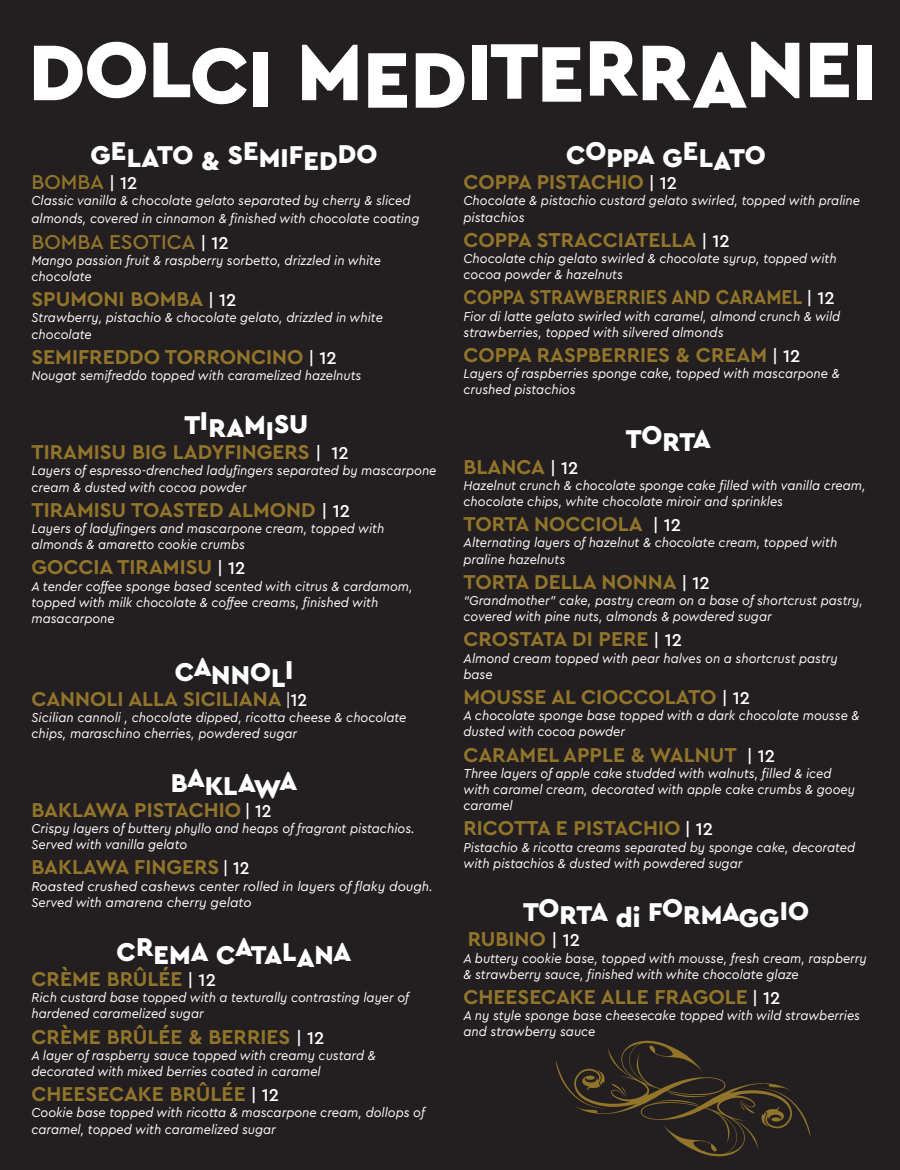
<style>
.page{position:relative;width:900px;height:1170px;background:#231f20}
.page>*{position:absolute;margin:0;border:0;box-sizing:border-box;transform-origin:0 0}
.t1{font:900 82.5px "Cera Pro";letter-spacing:-.005em;color:#fff}
.t2{font:900 27px "Cera Pro";letter-spacing:-.005em;color:#fff}
.t3{font:700 21px "Cera Pro";color:#92752b}
.t4{font:700 21px "Cera Pro";color:#92752b;scale:.9 1}
.t5{font:500 21px "Cera Pro";color:#92752b}
.t6{font:italic 13.5px/16.2px "Cera Pro";color:#fff;scale:.95 1}
.t7{font:italic 13.5px/16.2px "Cera Pro";color:#fff}
.s1{font-size:18px;color:#fff}
.s2{font-weight:500;font-size:18px;color:#fff}
.s3{font-weight:400;font-style:italic;font-size:18px;color:#fff}
</style>
<div class="page">
<svg style="left:555px;top:1040px;width:256px;height:117px;background:#2e2721"></svg>
<h1 class="t1" style="left:28px;top:18px;width:850px">DOLCI MEDITERRANEI</h1>
<h2 class="t2" style="left:90px;top:137px;width:289px">GELATO &amp; SEMIFEDDO</h2>
<h3 class="t5" style="left:32px;top:168px;width:107px">BOMBA <span class="s1">| 12</span></h3>
<p class="t6" style="left:32px;top:191px;width:410px;line-height:18px">Classic vanilla &amp; chocolate gelato separated by cherry &amp; sliced almonds, covered in cinnamon &amp; finished with chocolate coating</p>
<h3 class="t5" style="left:32px;top:228px;width:199px">BOMBA ESOTICA <span class="s1">| 12</span></h3>
<p class="t6" style="left:32px;top:252px;width:370px">Mango passion fruit &amp; raspberry sorbetto, drizzled in white chocolate</p>
<h3 class="t3" style="left:32px;top:285px;width:207px">SPUMONI BOMBA <span class="s2">| 12</span></h3>
<p class="t6" style="left:32px;top:309px;width:371px">Strawberry, pistachio &amp; chocolate gelato, drizzled in white chocolate</p>
<h3 class="t3" style="left:32px;top:343px;width:307px">SEMIFREDDO TORRONCINO <span class="s2">| 12</span></h3>
<p class="t6" style="left:32px;top:367px;width:349px">Nougat semifreddo topped with caramelized hazelnuts</p>
<h2 class="t2" style="left:184px;top:407px;width:126px">TIRAMISU</h2>
<h3 class="t3" style="left:32px;top:438px;width:319px">TIRAMISU BIG LADYFINGERS <span class="s2">| 12</span></h3>
<p class="t6" style="left:32px;top:462px;width:428px">Layers of espresso-drenched ladyfingers separated by mascarpone cream &amp; dusted with cocoa powder</p>
<h3 class="t3" style="left:32px;top:496px;width:320px">TIRAMISU TOASTED ALMOND <span class="s2">| 12</span></h3>
<p class="t6" style="left:32px;top:520px;width:373px">Layers of ladyfingers and mascarpone cream, topped with almonds &amp; amaretto cookie crumbs</p>
<h3 class="t3" style="left:32px;top:553px;width:216px">GOCCIA TIRAMISU <span class="s2">| 12</span></h3>
<p class="t6" style="left:32px;top:577px;width:403px">A tender coffee sponge based scented with citrus &amp; cardamom, topped with milk chocolate &amp; coffee creams, finished with masacarpone</p>
<h2 class="t2" style="left:175px;top:654px;width:120px">CANNOLI</h2>
<h3 class="t3" style="left:32px;top:685px;width:277px">CANNOLI ALLA SICILIANA <span class="s3">|</span><span class="s2">12</span></h3>
<p class="t6" style="left:32px;top:709px;width:396px">Sicilian cannoli , chocolate dipped, ricotta cheese &amp; chocolate chips, maraschino cherries, powdered sugar</p>
<h2 class="t2" style="left:171px;top:765px;width:128px">BAKLAWA</h2>
<h3 class="t3" style="left:32px;top:796px;width:242px">BAKLAWA PISTACHIO <span class="s2">| 12</span></h3>
<p class="t6" style="left:32px;top:820px;width:405px">Crispy layers of buttery phyllo and heaps of fragrant pistachios.<br>Served with vanilla gelato</p>
<h3 class="t3" style="left:32px;top:853px;width:220px">BAKLAWA FINGERS <span class="s2">| 12</span></h3>
<p class="t7" style="left:32px;top:877px;width:403px">Roasted crushed cashews center rolled in layers of flaky dough.<br>Served with amarena cherry gelato</p>
<h2 class="t2" style="left:117px;top:937px;width:236px">CREMA CATALANA</h2>
<h3 class="t3" style="left:32px;top:965px;width:186px">CRÈME BRÛLÉE <span class="s2">| 12</span></h3>
<p class="t6" style="left:32px;top:989px;width:399px">Rich custard base topped with a texturally contrasting layer of hardened caramelized sugar</p>
<h3 class="t3" style="left:32px;top:1023px;width:294px">CRÈME BRÛLÉE &amp; BERRIES <span class="s2">| 12</span></h3>
<p class="t6" style="left:32px;top:1047px;width:364px">A layer of raspberry sauce topped with creamy custard &amp; decorated with mixed berries coated in caramel</p>
<h3 class="t3" style="left:32px;top:1080px;width:249px">CHEESECAKE BRÛLÉE <span class="s2">| 12</span></h3>
<p class="t6" style="left:32px;top:1104px;width:416px">Cookie base topped with ricotta &amp; mascarpone cream, dollops of caramel, topped with caramelized sugar</p>
<h2 class="t2" style="left:566px;top:140px;width:201px">COPPA GELATO</h2>
<h3 class="t3" style="left:464px;top:168px;width:215px">COPPA PISTACHIO <span class="s2">| 12</span></h3>
<p class="t6" style="left:464px;top:192px;width:419px">Chocolate &amp; pistachio custard gelato swirled, topped with praline pistachios</p>
<h3 class="t3" style="left:464px;top:226px;width:268px">COPPA STRACCIATELLA <span class="s2">| 12</span></h3>
<p class="t6" style="left:464px;top:250px;width:394px">Chocolate chip gelato swirled &amp; chocolate syrup, topped with cocoa powder &amp; hazelnuts</p>
<h3 class="t4" style="left:464px;top:283px;width:414px">COPPA STRAWBERRIES AND CARAMEL <span class="s2">| 12</span></h3>
<p class="t6" style="left:464px;top:307px;width:398px">Fior di latte gelato swirled with caramel, almond crunch &amp; wild strawberries, topped with silvered almonds</p>
<h3 class="t3" style="left:464px;top:341px;width:339px">COPPA RASPBERRIES &amp; CREAM <span class="s2">| 12</span></h3>
<p class="t6" style="left:464px;top:365px;width:398px">Layers of raspberries sponge cake, topped with mascarpone &amp; crushed pistachios</p>
<h2 class="t2" style="left:626px;top:421px;width:87px">TORTA</h2>
<h3 class="t3" style="left:464px;top:453px;width:117px">BLANCA <span class="s2">| 12</span></h3>
<p class="t6" style="left:464px;top:477px;width:425px">Hazelnut crunch &amp; chocolate sponge cake filled with vanilla cream, chocolate chips, white chocolate miroir and sprinkles</p>
<h3 class="t3" style="left:464px;top:510px;width:219px">TORTA NOCCIOLA <span class="s2">| 12</span></h3>
<p class="t6" style="left:464px;top:534px;width:395px">Alternating layers of hazelnut &amp; chocolate cream, topped with praline hazelnuts</p>
<h3 class="t3" style="left:464px;top:568px;width:248px">TORTA DELLA NONNA <span class="s2">| 12</span></h3>
<p class="t6" style="left:464px;top:592px;width:422px">“Grandmother” cake, pastry cream on a base of shortcrust pastry, covered with pine nuts, almonds &amp; powdered sugar</p>
<h3 class="t3" style="left:464px;top:625px;width:220px">CROSTATA DI PERE <span class="s2">| 12</span></h3>
<p class="t6" style="left:464px;top:649px;width:396px">Almond cream topped with pear halves on a shortcrust pastry base</p>
<h3 class="t3" style="left:464px;top:683px;width:288px">MOUSSE AL CIOCCOLATO <span class="s2">| 12</span></h3>
<p class="t6" style="left:464px;top:707px;width:418px">A chocolate sponge base topped with a dark chocolate mousse &amp; dusted with cocoa powder</p>
<h3 class="t3" style="left:464px;top:741px;width:313px">CARAMEL APPLE &amp; WALNUT <span class="s2">| 12</span></h3>
<p class="t6" style="left:464px;top:765px;width:414px">Three layers of apple cake studded with walnuts, filled &amp; iced with caramel cream, decorated with apple cake crumbs &amp; gooey caramel</p>
<h3 class="t3" style="left:464px;top:814px;width:251px">RICOTTA E PISTACHIO <span class="s2">| 12</span></h3>
<p class="t6" style="left:464px;top:838px;width:414px">Pistachio &amp; ricotta creams separated by sponge cake, decorated with pistachios &amp; dusted with powdered sugar</p>
<h2 class="t2" style="left:523px;top:896px;width:287px">TORTA di FORMAGGIO</h2>
<h3 class="t3" style="left:468px;top:925px;width:114px">RUBINO <span class="s2">| 12</span></h3>
<p class="t6" style="left:464px;top:949px;width:426px">A buttery cookie base, topped with mousse, fresh cream, raspberry &amp; strawberry sauce, finished with white chocolate glaze</p>
<h3 class="t3" style="left:464px;top:983px;width:318px">CHEESECAKE ALLE FRAGOLE <span class="s2">| 12</span></h3>
<p class="t6" style="left:464px;top:1007px;width:419px">A ny style sponge base cheesecake topped with wild strawberries and strawberry sauce</p>
</div>
